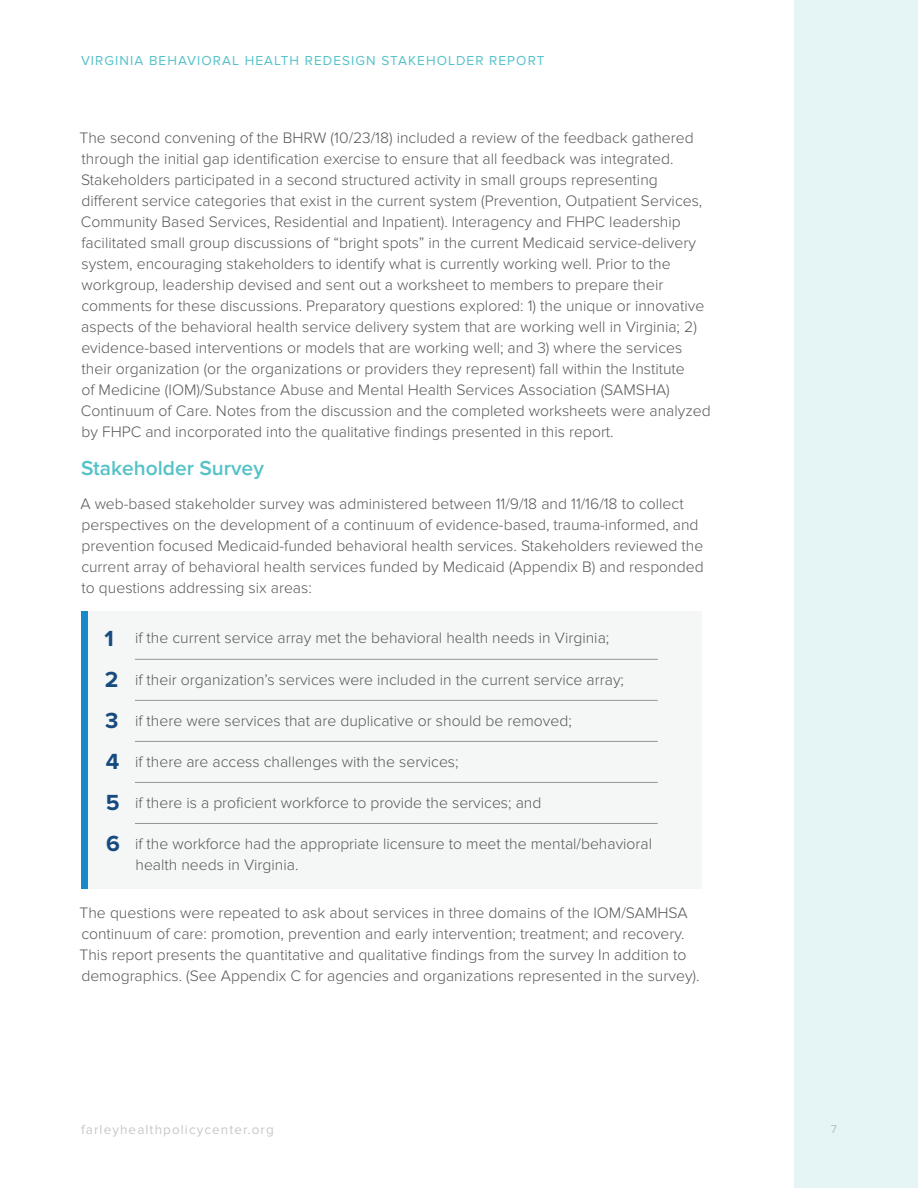
<style>
.page{position:relative;width:918px;height:1188px;background:#fff}
.page>*{position:absolute;margin:0;border:0;box-sizing:border-box;transform-origin:0 0}
.H3_Headings{font:600 21px "Proxima Nova";color:#54c2c8}
.COPY{font:300 15.75px/21px "Proxima Nova";color:#57585a}
.t1{font:13.5px "Proxima Nova";letter-spacing:.08em;color:#54c2c8}
.t2{font:13.5px "Proxima Nova";letter-spacing:.08em;color:#c7c8ca}
.t3{font:12px "Proxima Nova";color:#bcbdc0}
.s1{font-weight:700;font-size:22.65px;color:#174b7f}
</style>
<div class="page">
<div style="left:794px;top:0;width:124px;height:1188px;background:#e5f4f5"></div>
<div style="left:81px;top:611px;width:621px;height:278px;background:#f5f6f6"></div>
<hr style="left:135px;top:659px;width:523px;height:1px;background:#939598">
<hr style="left:135px;top:700px;width:523px;height:1px;background:#939598">
<hr style="left:135px;top:741px;width:523px;height:1px;background:#939598">
<hr style="left:135px;top:782px;width:523px;height:1px;background:#939598">
<hr style="left:135px;top:823px;width:523px;height:1px;background:#939598">
<div style="left:81px;top:611px;width:6px;height:278px;background:#178ac9"></div>
<p class="t1" style="left:81px;top:52px;width:465px">VIRGINIA BEHAVIORAL HEALTH REDESIGN STAKEHOLDER REPORT</p>
<p class="COPY" style="left:80px;top:127px;width:633px">The second convening of the BHRW (10/23/18) included a review of the feedback gathered through the initial gap identification exercise to ensure that all feedback was integrated.<br>Stakeholders participated in a second structured activity in small groups representing different service categories that exist in the current system (Prevention, Outpatient Services, Community Based Services, Residential and Inpatient). Interagency and FHPC leadership facilitated small group discussions of “bright spots” in the current Medicaid service-delivery system, encouraging stakeholders to identify what is currently working well. Prior to the workgroup, leadership devised and sent out a worksheet to members to prepare their comments for these discussions. Preparatory questions explored: 1) the unique or innovative aspects of the behavioral health service delivery system that are working well in Virginia; 2) evidence-based interventions or models that are working well; and 3) where the services their organization (or the organizations or providers they represent) fall within the Institute<br>of Medicine (IOM)/Substance Abuse and Mental Health Services Association (SAMSHA)<br>Continuum of Care. Notes from the discussion and the completed worksheets were analyzed by FHPC and incorporated into the qualitative findings presented in this report.</p>
<p class="H3_Headings" style="left:81px;top:455px;width:184px">Stakeholder Survey</p>
<p class="COPY" style="left:80px;top:493px;width:625px">A web-based stakeholder survey was administered between 11/9/18 and 11/16/18 to collect perspectives on the development of a continuum of evidence-based, trauma-informed, and prevention focused Medicaid-funded behavioral health services. Stakeholders reviewed the current array of behavioral health services funded by Medicaid (Appendix B) and responded to questions addressing six areas:</p>
<p class="COPY" style="left:105px;top:628px;width:506px"><span class="s1">1</span> if the current service array met the behavioral health needs in Virginia;</p>
<p class="COPY" style="left:105px;top:669px;width:521px"><span class="s1">2</span> if their organization’s services were included in the current service array;</p>
<p class="COPY" style="left:105px;top:710px;width:468px"><span class="s1">3</span> if there were services that are duplicative or should be removed;</p>
<p class="COPY" style="left:106px;top:751px;width:354px"><span class="s1">4</span> if there are access challenges with the services;</p>
<p class="COPY" style="left:106px;top:792px;width:437px"><span class="s1">5</span> if there is a proficient workforce to provide the services; and</p>
<p class="COPY" style="left:136px;top:833px;width:518px;text-indent:-29px"><span class="s1">6</span> if the workforce had the appropriate licensure to meet the mental/behavioral health needs in Virginia.</p>
<p class="COPY" style="left:80px;top:902px;width:621px">The questions were repeated to ask about services in three domains of the IOM/SAMHSA continuum of care: promotion, prevention and early intervention; treatment; and recovery.<br>This report presents the quantitative and qualitative findings from the survey In addition to demographics. (See Appendix C for agencies and organizations represented in the survey).</p>
<p class="t2" style="left:81px;top:1122px;width:194px">farleyhealthpolicycenter.org</p>
<p class="t3" style="left:831px;top:1122px;width:8px">7</p>
</div>
